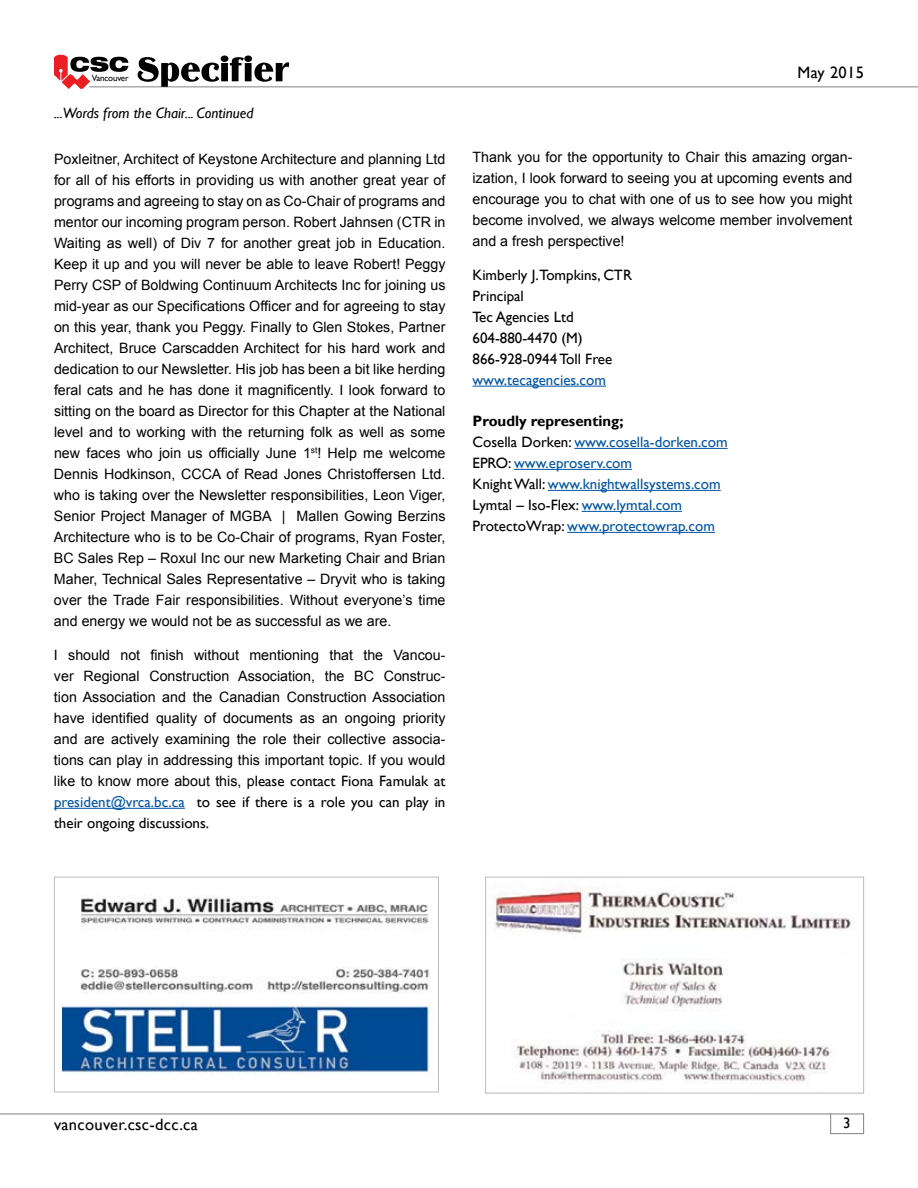
<style>
.page{position:relative;width:918px;height:1188px;background:#fff}
.page>*{position:absolute;margin:0;border:0;box-sizing:border-box;transform-origin:0 0}
.t1{font:16.5px "Gill Sans";letter-spacing:.02em;color:#000}
.t2{font:16.5px "Gill Sans";letter-spacing:.02em;color:#000}
.t3{font:15px/21px "Gill Sans";color:#000;text-align:justify}
.t4{font:15px/21px "Gill Sans";color:#0054a6}
.t5{font:italic 15px "Gill Sans";color:#000}
.t6{font:14.25px/21px "Arial";color:#000;text-align:justify}
.t7{font:9px "Gill Sans";letter-spacing:-.02em;color:#000}
.s1{font-family:"Arial";font-size:14.25px}
.s2{color:#0054a6}
.s3{font-weight:700;color:#000}
.s4{color:#000}
</style>
<div class="page">
<hr style="left:0;top:1114px;width:864px;height:1px;background:#808384">
<hr style="left:830px;top:1133px;width:34px;height:1px;background:#808384">
<svg style="left:863px;top:1115px;width:1px;height:18px"></svg>
<svg style="left:830px;top:1114px;width:1px;height:20px"></svg>
<hr style="left:90px;top:86px;width:828px;height:1px;background:#808384">
<svg style="left:138px;top:55px;width:151px;height:32px"></svg>
<svg style="left:54px;top:55px;width:74px;height:34px"></svg>
<hr style="left:54px;top:808px;width:131px;height:1px;background:#0054a6">
<hr style="left:472px;top:386px;width:134px;height:1px;background:#0054a6">
<hr style="left:574px;top:448px;width:154px;height:1px;background:#0054a6">
<hr style="left:514px;top:469px;width:118px;height:1px;background:#0054a6">
<hr style="left:548px;top:490px;width:173px;height:1px;background:#0054a6">
<hr style="left:582px;top:511px;width:100px;height:1px;background:#0054a6">
<hr style="left:567px;top:532px;width:148px;height:1px;background:#0054a6">
<img style="left:494px;top:886px;width:361px;height:198px">
<div style="left:485px;top:877px;width:379px;height:217px;border:1px solid #bdbdc0"></div>
<img style="left:62px;top:895px;width:368px;height:180px">
<div style="left:54px;top:877px;width:385px;height:215px;border:1px solid #bdbdc0"></div>
<p class="t7" style="left:92px;top:73px;width:38px">Vancouver</p>
<p class="t2" style="left:798px;top:63px;width:68px">May 2015</p>
<p class="t5" style="left:54px;top:105px;width:201px">...Words from the Chair... Continued</p>
<p class="t6" style="left:54px;top:148px;width:393px">Poxleitner, Architect of Keystone Architecture and planning Ltd for all of his efforts in providing us with another great year of programs and agreeing to stay on as Co-Chair of programs and mentor our incoming program person. Robert Jahnsen (CTR in Waiting as well) of Div 7 for another great job in Education.<br>Keep it up and you will never be able to leave Robert! Peggy Perry CSP of Boldwing Continuum Architects Inc for joining us mid-year as our Specifications Officer and for agreeing to stay on this year, thank you Peggy. Finally to Glen Stokes, Partner Architect, Bruce Carscadden Architect for his hard work and dedication to our Newsletter. His job has been a bit like herding feral cats and he has done it magnificently. I look forward to sitting on the board as Director for this Chapter at the National level and to working with the returning folk as well as some new faces who join us officially June 1<sup>st</sup>! Help me welcome Dennis Hodkinson, CCCA of Read Jones Christoffersen Ltd. who is taking over the Newsletter responsibilities, Leon Viger, Senior Project Manager of MGBA | Mallen Gowing Berzins Architecture who is to be Co-Chair of programs, Ryan Foster, BC Sales Rep – Roxul Inc our new Marketing Chair and Brian Maher, Technical Sales Representative – Dryvit who is taking over the Trade Fair responsibilities. Without everyone’s time and energy we would not be as successful as we are.</p>
<p class="t6" style="left:54px;top:645px;width:393px">I should not finish without mentioning that the Vancou&shy;ver Regional Construction Association, the BC Construc&shy;tion Association and the Canadian Construction Association have identified quality of documents as an ongoing priority and are actively examining the role their collective associa&shy;tions can play in addressing this important topic. If you would</p>
<p class="t3" style="left:54px;top:771px;width:393px"><span class="s1">like to know more about this, p</span>lease contact Fiona Famulak at <span class="s2">president@vrca.bc.ca</span> to see if there is a role you can play in their ongoing discussions.</p>
<p class="t6" style="left:472px;top:146px;width:382px">Thank you for the opportunity to Chair this amazing organ&shy;ization, I look forward to seeing you at upcoming events and encourage you to chat with one of us to see how you might become involved, we always welcome member involvement and a fresh perspective!</p>
<p class="t3" style="left:472px;top:265px;width:161px;text-align:left">Kimberly J.Tompkins, CTR<br>Principal<br>Tec Agencies Ltd<br>604-880-4470 (M)<br>866-928-0944 Toll Free</p>
<p class="t4" style="left:472px;top:370px;width:135px">www.tecagencies.com</p>
<p class="t4" style="left:472px;top:411px;width:257px"><span class="s3">Proudly representing;<br></span><span class="s4">Cosella Dorken:</span> www.cosella-dorken.com <span class="s4">EPRO:</span> www.eproserv.com<br><span class="s4">Knight Wall:</span> www.knightwallsystems.com <span class="s4">Lymtal – Iso-Flex:</span> www.lymtal.com <span class="s4">ProtectoWrap:</span> www.protectowrap.com</p>
<p class="t1" style="left:54px;top:1115px;width:145px">vancouver.csc-dcc.ca</p>
<p class="t3" style="left:843px;top:1113px;width:9px">3</p>
</div>
